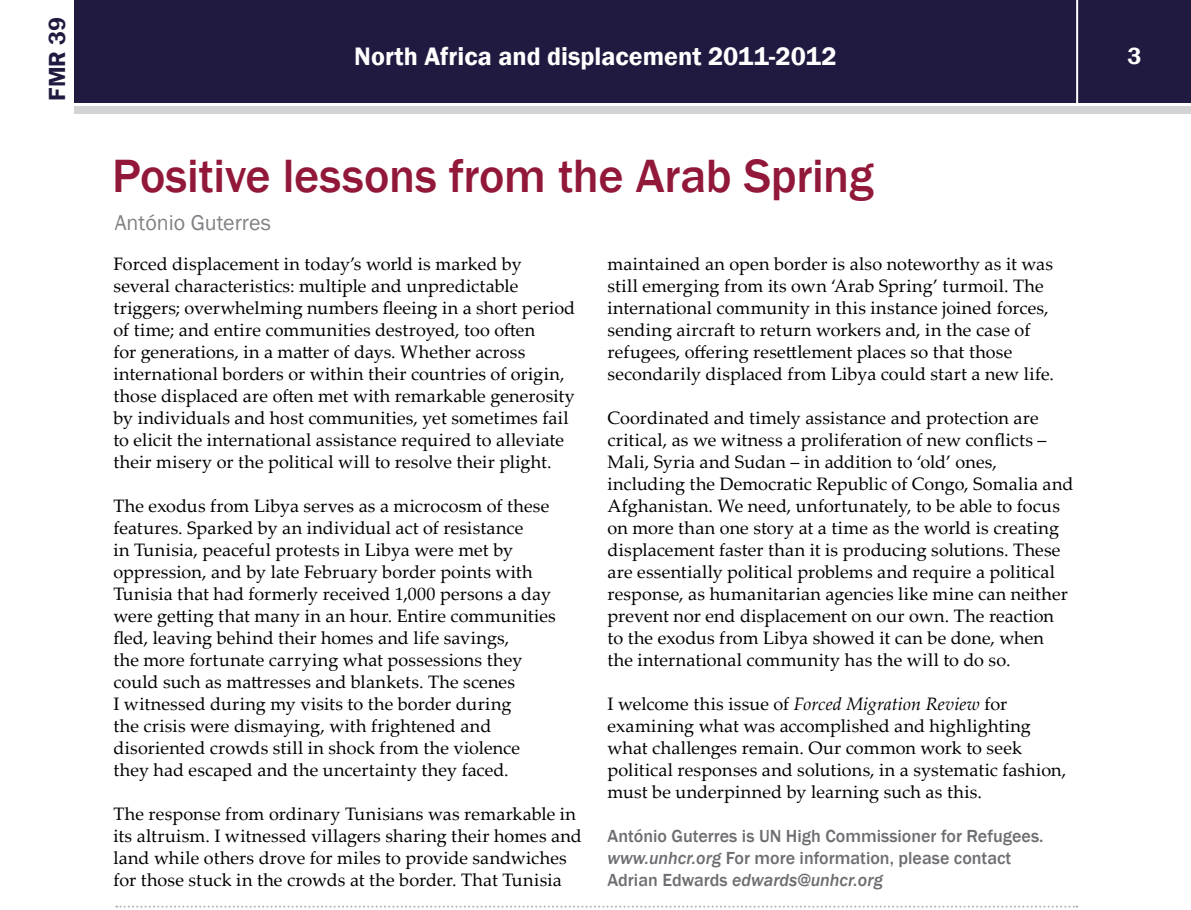
<style>
.page{position:relative;width:1191px;height:910px;background:#fff}
.page>*{position:absolute;margin:0;border:0;box-sizing:border-box;transform-origin:0 0}
.t1{font:500 48px "Franklin Gothic";letter-spacing:-.005em;color:#92183a}
.t2{font:600 26px "Franklin Gothic";color:#fff}
.t3{font:600 24px "Franklin Gothic";color:#211a40}
.t4{font:600 24px "Franklin Gothic";color:#fff}
.t5{font:22px "Franklin Gothic";color:#808285}
.t6{font:18px/22px "Palatino Linotype";letter-spacing:.005em;color:#000}
.t7{font:500 18px/22px "Franklin Gothic";color:#6d6e71}
.s1{font-style:italic}
</style>
<div class="page">
<div style="left:75px;top:0;width:1116px;height:102px;background:#211a40"></div>
<div style="left:75px;top:106px;width:1116px;height:8px;background:#d1d3d4"></div>
<hr style="left:1076px;top:0;width:2px;height:104px;background:#fff">
<svg style="left:116px;top:905px;width:961px;height:2px"></svg>
<h3 class="t3" style="left:42px;top:101px;width:85px;rotate:-90deg">FMR 39</h3>
<h2 class="t2" style="left:354px;top:41px;width:484px">North Africa and displacement 2011-2012</h2>
<h3 class="t4" style="left:1127px;top:41px;width:16px">3</h3>
<h1 class="t1" style="left:112px;top:147px;width:763px">Positive lessons from the Arab Spring</h1>
<p class="t5" style="left:115px;top:209px;width:158px">António Guterres</p>
<p class="t6" style="left:113px;top:252px;width:463px">Forced displacement in today’s world is marked by several characteristics: multiple and unpredictable triggers; overwhelming numbers fleeing in a short period of time; and entire communities destroyed, too often<br>for generations, in a matter of days. Whether across international borders or within their countries of origin, those displaced are often met with remarkable generosity by individuals and host communities, yet sometimes fail to elicit the international assistance required to alleviate their misery or the political will to resolve their plight.</p>
<p class="t6" style="left:113px;top:494px;width:444px">The exodus from Libya serves as a microcosm of these features. Sparked by an individual act of resistance<br>in Tunisia, peaceful protests in Libya were met by oppression, and by late February border points with Tunisia that had formerly received 1,000 persons a day were getting that many in an hour. Entire communities fled, leaving behind their homes and life savings,<br>the more fortunate carrying what possessions they could such as mattresses and blankets. The scenes<br>I witnessed during my visits to the border during<br>the crisis were dismaying, with frightened and disoriented crowds still in shock from the violence they had escaped and the uncertainty they faced.</p>
<p class="t6" style="left:113px;top:802px;width:470px">The response from ordinary Tunisians was remarkable in its altruism. I witnessed villagers sharing their homes and land while others drove for miles to provide sandwiches for those stuck in the crowds at the border. That Tunisia</p>
<p class="t6" style="left:607px;top:252px;width:448px">maintained an open border is also noteworthy as it was still emerging from its own ‘Arab Spring’ turmoil. The international community in this instance joined forces, sending aircraft to return workers and, in the case of refugees, offering resettlement places so that those secondarily displaced from Libya could start a new life.</p>
<p class="t6" style="left:607px;top:406px;width:467px">Coordinated and timely assistance and protection are critical, as we witness a proliferation of new conflicts – Mali, Syria and Sudan – in addition to ‘old’ ones, including the Democratic Republic of Congo, Somalia and Afghanistan. We need, unfortunately, to be able to focus on more than one story at a time as the world is creating displacement faster than it is producing solutions. These are essentially political problems and require a political response, as humanitarian agencies like mine can neither prevent nor end displacement on our own. The reaction to the exodus from Libya showed it can be done, when the international community has the will to do so.</p>
<p class="t6" style="left:607px;top:692px;width:460px">I welcome this issue of <span class="s1">Forced Migration Review</span> for examining what was accomplished and highlighting what challenges remain. Our common work to seek political responses and solutions, in a systematic fashion, must be underpinned by learning such as this.</p>
<p class="t7" style="left:607px;top:825px;width:437px">António Guterres is UN High Commissioner for Refugees. <span class="s1">www.unhcr.org</span> For more information, please contact<br>Adrian Edwards <span class="s1">edwards@unhcr.org</span></p>
</div>
